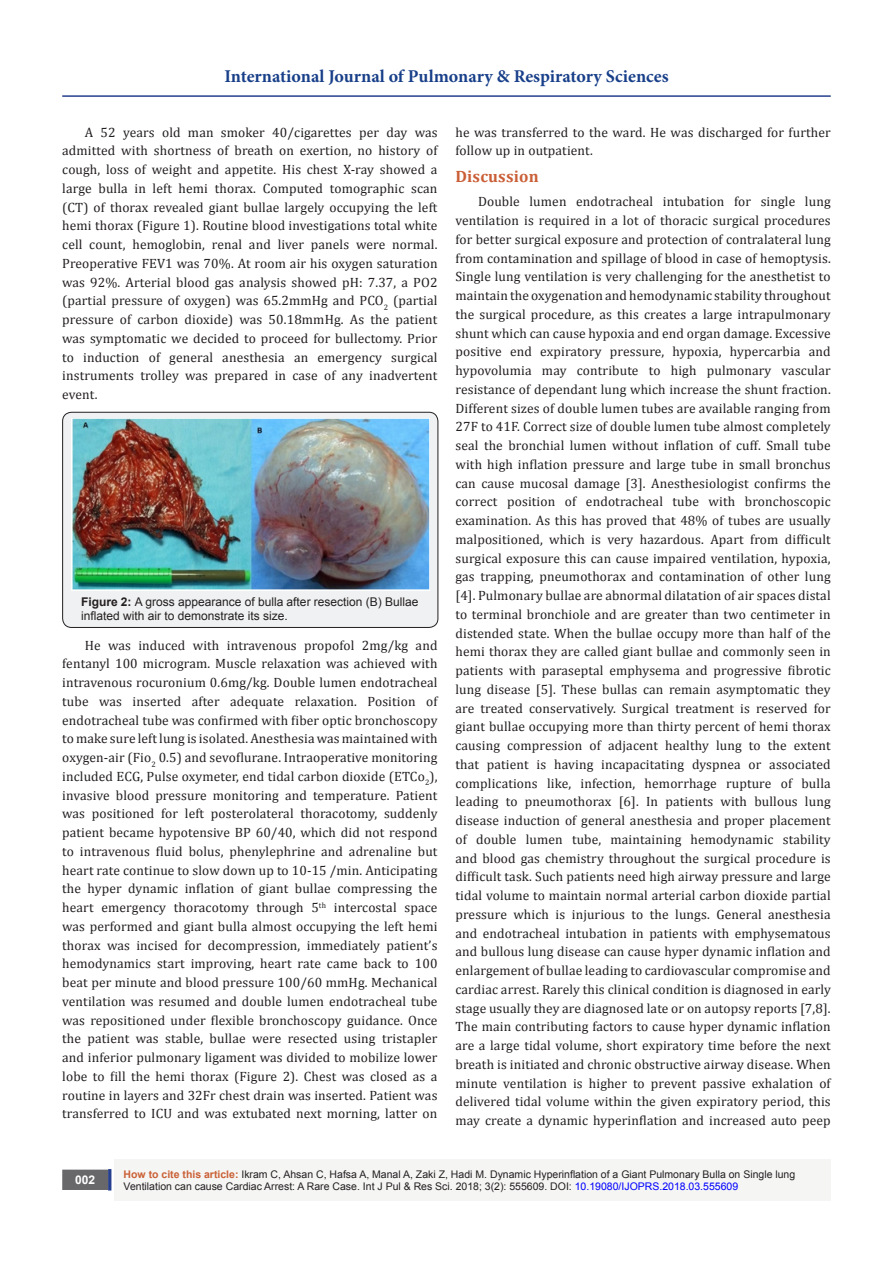
<style>
.page{position:relative;width:893px;height:1263px;background:#fff}
.page>*{position:absolute;margin:0;border:0;box-sizing:border-box;transform-origin:0 0}
.t1{font:700 18px "Minion Pro";color:#183f89}
.t2{font:700 16.5px "Cambria";letter-spacing:.01em;color:#ca5f37}
.t3{font:13.5px/18.8px "Cambria";letter-spacing:.01em;color:#231f20;text-align:justify}
.t4{font:12px/14.4px "Arial";color:#231f20}
.t5{font:700 12px "Arial";color:#fff}
.t6{font:10.5px/12.6px "Arial";color:#231f20}
.s1{font-weight:700}
.s2{font-weight:700;color:#ca6035}
.s3{color:#00f}
</style>
<div class="page">
<hr style="left:62px;top:95px;width:769px;height:2px;background:#253f8e">
<div style="left:115px;top:1160px;width:716px;height:41px;background:#f5f5f4"></div>
<div style="left:63px;top:1170px;width:44px;height:19px;background:#68676a"></div>
<div style="left:62px;top:1169px;width:46px;height:21px;border:2px solid #68676a"></div>
<div style="left:108px;top:1169px;width:3px;height:21px;background:#253f8e;border:2px solid #253f8e"></div>
<div style="left:63px;top:412px;width:375px;height:215px;background:#f0f1f2;border-radius:9px"></div>
<div style="left:62px;top:412px;width:376px;height:216px;border:1px solid #231f20;border-radius:9px"></div>
<img style="left:71px;top:418px;width:358px;height:172px">
<h1 class="t1" style="left:224px;top:63px;width:446px">International Journal of Pulmonary &amp; Respiratory Sciences</h1>
<p class="t3" style="left:62px;top:122px;width:377px;text-indent:22px">A 52 years old man smoker 40/cigarettes per day was admitted with shortness of breath on exertion, no history of cough, loss of weight and appetite. His chest X-ray showed a large bulla in left hemi thorax. Computed tomographic scan (CT) of thorax revealed giant bullae largely occupying the left hemi thorax (Figure 1). Routine blood investigations total white cell count, hemoglobin, renal and liver panels were normal.<br>Preoperative FEV1 was 70%. At room air his oxygen saturation was 92%. Arterial blood gas analysis showed pH: 7.37, a PO2 (partial pressure of oxygen) was 65.2mmHg and PCO<sub>2</sub> (partial pressure of carbon dioxide) was 50.18mmHg. As the patient was symptomatic we decided to proceed for bullectomy. Prior to induction of general anesthesia an emergency surgical instruments trolley was prepared in case of any inadvertent event.</p>
<p class="t4" style="left:81px;top:594px;width:339px"><span class="s1">Figure 2:</span> A gross appearance of bulla after resection (B) Bullae inflated with air to demonstrate its size.</p>
<p class="t3" style="left:62px;top:635px;width:377px;text-indent:22px">He was induced with intravenous propofol 2mg/kg and fentanyl 100 microgram. Muscle relaxation was achieved with intravenous rocuronium 0.6mg/kg. Double lumen endotracheal tube was inserted after adequate relaxation. Position of endotracheal tube was confirmed with fiber optic bronchoscopy to make sure left lung is isolated. Anesthesia was maintained with oxygen-air (Fio<sub>2</sub> 0.5) and sevoflurane. Intraoperative monitoring included ECG, Pulse oxymeter, end tidal carbon dioxide (ETCo<sub>2</sub>), invasive blood pressure monitoring and temperature. Patient was positioned for left posterolateral thoracotomy, suddenly patient became hypotensive BP 60/40, which did not respond to intravenous fluid bolus, phenylephrine and adrenaline but heart rate continue to slow down up to 10-15 /min. Anticipating the hyper dynamic inflation of giant bullae compressing the heart emergency thoracotomy through 5<sup>th</sup> intercostal space was performed and giant bulla almost occupying the left hemi thorax was incised for decompression, immediately patient’s hemodynamics start improving, heart rate came back to 100 beat per minute and blood pressure 100/60 mmHg. Mechanical ventilation was resumed and double lumen endotracheal tube was repositioned under flexible bronchoscopy guidance. Once the patient was stable, bullae were resected using tristapler and inferior pulmonary ligament was divided to mobilize lower lobe to fill the hemi thorax (Figure 2). Chest was closed as a routine in layers and 32Fr chest drain was inserted. Patient was transferred to ICU and was extubated next morning, latter on</p>
<p class="t3" style="left:455px;top:122px;width:377px">he was transferred to the ward. He was discharged for further follow up in outpatient.</p>
<p class="t2" style="left:455px;top:164px;width:85px">Discussion</p>
<p class="t3" style="left:455px;top:192px;width:377px;text-indent:22px">Double lumen endotracheal intubation for single lung ventilation is required in a lot of thoracic surgical procedures for better surgical exposure and protection of contralateral lung from contamination and spillage of blood in case of hemoptysis.<br>Single lung ventilation is very challenging for the anesthetist to maintain the oxygenation and hemodynamic stability throughout the surgical procedure, as this creates a large intrapulmonary shunt which can cause hypoxia and end organ damage. Excessive positive end expiratory pressure, hypoxia, hypercarbia and hypovolumia may contribute to high pulmonary vascular resistance of dependant lung which increase the shunt fraction.<br>Different sizes of double lumen tubes are available ranging from 27F to 41F. Correct size of double lumen tube almost completely seal the bronchial lumen without inflation of cuff. Small tube with high inflation pressure and large tube in small bronchus can cause mucosal damage [3]. Anesthesiologist confirms the correct position of endotracheal tube with bronchoscopic examination. As this has proved that 48% of tubes are usually malpositioned, which is very hazardous. Apart from difficult surgical exposure this can cause impaired ventilation, hypoxia, gas trapping, pneumothorax and contamination of other lung [4]. Pulmonary bullae are abnormal dilatation of air spaces distal to terminal bronchiole and are greater than two centimeter in distended state. When the bullae occupy more than half of the hemi thorax they are called giant bullae and commonly seen in patients with paraseptal emphysema and progressive fibrotic lung disease [5]. These bullas can remain asymptomatic they are treated conservatively. Surgical treatment is reserved for giant bullae occupying more than thirty percent of hemi thorax causing compression of adjacent healthy lung to the extent that patient is having incapacitating dyspnea or associated complications like, infection, hemorrhage rupture of bulla leading to pneumothorax [6]. In patients with bullous lung disease induction of general anesthesia and proper placement of double lumen tube, maintaining hemodynamic stability and blood gas chemistry throughout the surgical procedure is difficult task. Such patients need high airway pressure and large tidal volume to maintain normal arterial carbon dioxide partial pressure which is injurious to the lungs. General anesthesia and endotracheal intubation in patients with emphysematous and bullous lung disease can cause hyper dynamic inflation and enlargement of bullae leading to cardiovascular compromise and cardiac arrest. Rarely this clinical condition is diagnosed in early stage usually they are diagnosed late or on autopsy reports [7,8].<br>The main contributing factors to cause hyper dynamic inflation are a large tidal volume, short expiratory time before the next breath is initiated and chronic obstructive airway disease. When minute ventilation is higher to prevent passive exhalation of delivered tidal volume within the given expiratory period, this may create a dynamic hyperinflation and increased auto peep</p>
<p class="t5" style="left:75px;top:1172px;width:22px">002</p>
<p class="t6" style="left:124px;top:1168px;width:673px"><span class="s2">How to cite this article:</span> Ikram C, Ahsan C, Hafsa A, Manal A, Zaki Z, Hadi M. Dynamic Hyperinflation of a Giant Pulmonary Bulla on Single lung<br>Ventilation can cause Cardiac Arrest: A Rare Case. Int J Pul &amp; Res Sci. 2018; 3(2): 555609. DOI: <span class="s3">10.19080/IJOPRS.2018.03.555609</span></p>
</div>
